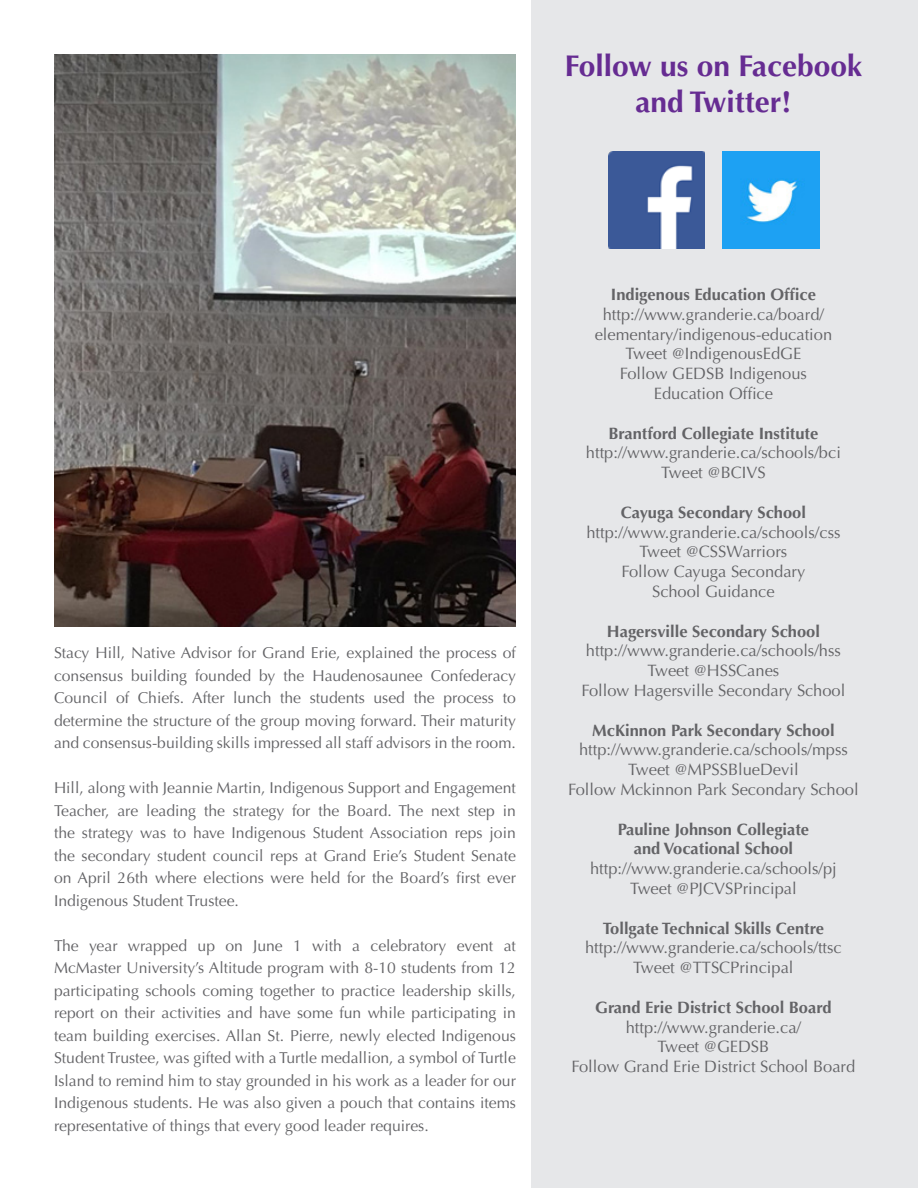
<style>
.page{position:relative;width:918px;height:1188px;background:#fff}
.page>*{position:absolute;margin:0;border:0;box-sizing:border-box;transform-origin:0 0}
.t1{font:700 30px/36px "Optima LT Std";color:#662c92;text-align:center}
.t2{font:16.5px/19.8px "Optima LT Std";color:#636366;text-align:center}
.t3{font:700 16.5px/19.8px "Optima LT Std";color:#636366;text-align:center}
.t4{font:15.75px/22.5px "Optima LT Std";color:#636366;text-align:justify}
</style>
<div class="page">
<div style="left:532px;top:0;width:386px;height:1188px;background:#e6e7e9"></div>
<img style="left:55px;top:54px;width:461px;height:572px">
<img style="left:608px;top:152px;width:97px;height:97px">
<img style="left:723px;top:152px;width:96px;height:97px">
<p class="t1" style="left:565px;top:48px;width:299px">Follow us on Facebook and Twitter!</p>
<p class="t4" style="left:54px;top:642px;width:463px">Stacy Hill, Native Advisor for Grand Erie, explained the process of consensus building founded by the Haudenosaunee Confederacy Council of Chiefs. After lunch the students used the process to determine the structure of the group moving forward. Their maturity and consensus-building skills impressed all staff advisors in the room.</p>
<p class="t4" style="left:54px;top:777px;width:463px">Hill, along with Jeannie Martin, Indigenous Support and Engagement Teacher, are leading the strategy for the Board. The next step in the strategy was to have Indigenous Student Association reps join the secondary student council reps at Grand Erie’s Student Senate on April 26th where elections were held for the Board’s first ever Indigenous Student Trustee.</p>
<p class="t4" style="left:54px;top:935px;width:463px">The year wrapped up on June 1 with a celebratory event at McMaster University’s Altitude program with 8-10 students from 12 participating schools coming together to practice leadership skills, report on their activities and have some fun while participating in team building exercises. Allan St. Pierre, newly elected Indigenous Student Trustee, was gifted with a Turtle medallion, a symbol of Turtle Island to remind him to stay grounded in his work as a leader for our Indigenous students. He was also given a pouch that contains items representative of things that every good leader requires.</p>
<p class="t3" style="left:611px;top:285px;width:207px">Indigenous Education Office</p>
<p class="t2" style="left:595px;top:305px;width:239px">http://www.granderie.ca/board/ elementary/indigenous-education</p>
<p class="t2" style="left:626px;top:344px;width:177px">Tweet @IndigenousEdGE</p>
<p class="t2" style="left:620px;top:364px;width:189px">Follow GEDSB Indigenous<br>Education Office</p>
<p class="t3" style="left:609px;top:423px;width:211px">Brantford Collegiate Institute</p>
<p class="t2" style="left:586px;top:443px;width:257px">http://www.granderie.ca/schools/bci</p>
<p class="t2" style="left:661px;top:463px;width:106px">Tweet @BCIVS</p>
<p class="t3" style="left:621px;top:503px;width:187px">Cayuga Secondary School</p>
<p class="t2" style="left:586px;top:522px;width:256px">http://www.granderie.ca/schools/css</p>
<p class="t2" style="left:640px;top:542px;width:149px">Tweet @CSSWarriors</p>
<p class="t2" style="left:622px;top:562px;width:185px">Follow Cayuga Secondary<br>School Guidance</p>
<p class="t3" style="left:607px;top:621px;width:215px">Hagersville Secondary School</p>
<p class="t2" style="left:586px;top:641px;width:257px">http://www.granderie.ca/schools/hss</p>
<p class="t2" style="left:648px;top:661px;width:133px">Tweet @HSSCanes</p>
<p class="t2" style="left:582px;top:681px;width:265px">Follow Hagersville Secondary School</p>
<p class="t3" style="left:592px;top:720px;width:244px">McKinnon Park Secondary School</p>
<p class="t2" style="left:579px;top:740px;width:270px">http://www.granderie.ca/schools/mpss</p>
<p class="t2" style="left:628px;top:760px;width:172px">Tweet @MPSSBlueDevil</p>
<p class="t2" style="left:568px;top:780px;width:292px">Follow Mckinnon Park Secondary School</p>
<p class="t3" style="left:618px;top:819px;width:193px">Pauline Johnson Collegiate and Vocational School</p>
<p class="t2" style="left:590px;top:859px;width:248px">http://www.granderie.ca/schools/pj</p>
<p class="t2" style="left:630px;top:879px;width:168px">Tweet @PJCVSPrincipal</p>
<p class="t3" style="left:603px;top:918px;width:223px">Tollgate Technical Skills Centre</p>
<p class="t2" style="left:585px;top:938px;width:258px">http://www.granderie.ca/schools/ttsc</p>
<p class="t2" style="left:633px;top:958px;width:162px">Tweet @TTSCPrincipal</p>
<p class="t3" style="left:595px;top:998px;width:238px">Grand Erie District School Board</p>
<p class="t2" style="left:626px;top:1017px;width:177px">http://www.granderie.ca/</p>
<p class="t2" style="left:658px;top:1037px;width:113px">Tweet @GEDSB</p>
<p class="t2" style="left:572px;top:1057px;width:285px">Follow Grand Erie District School Board</p>
</div>
